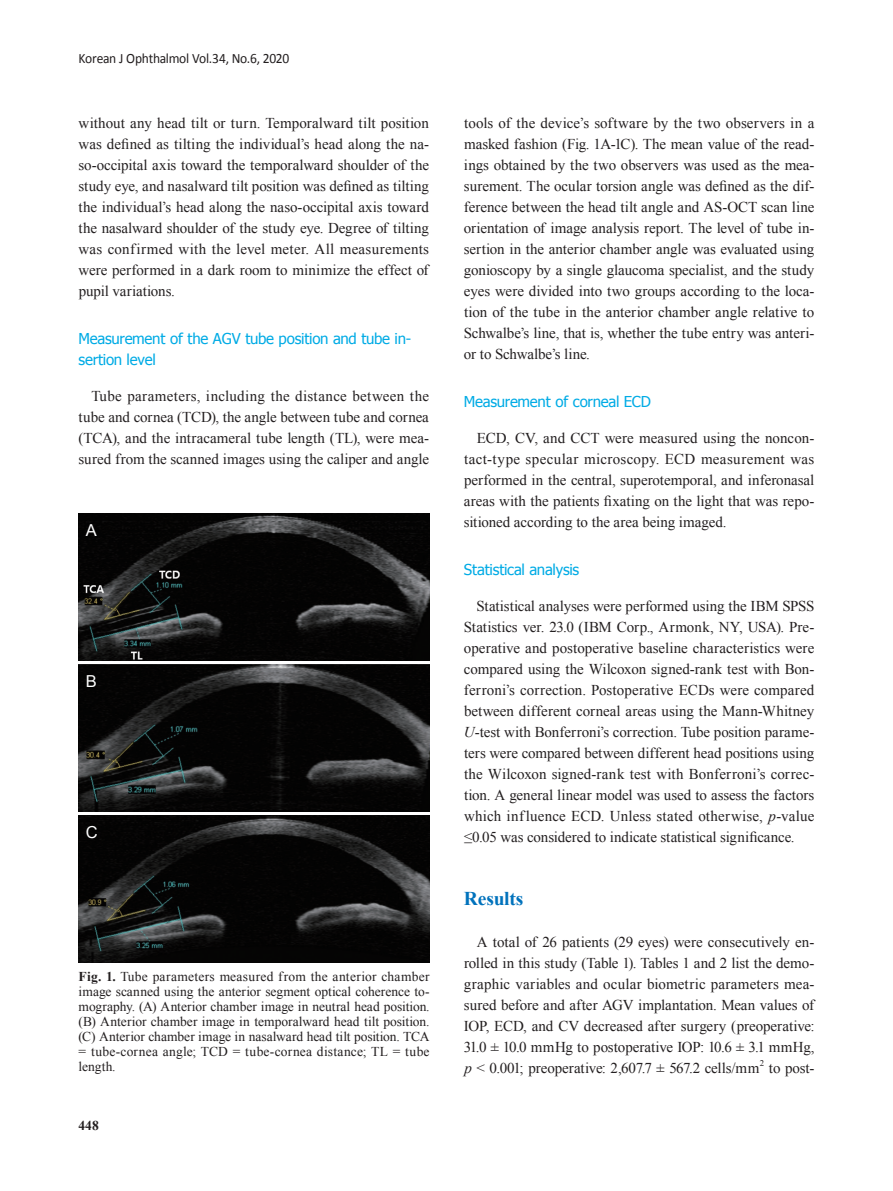
<style>
.page{position:relative;width:893px;height:1191px;background:#fff}
.page>*{position:absolute;margin:0;border:0;box-sizing:border-box;transform-origin:0 0}
.제목1-칼라{font:700 19.5px "Times New Roman";letter-spacing:-.01em;color:#0072bc}
.그림_AB{font:16.5px "Arial";color:#fff}
.본문{font:15px/21px "Times New Roman";letter-spacing:-.005em;color:#231f20;text-align:justify}
.제목2-칼라{font:15px/21px "Tahoma";letter-spacing:-.015em;color:#00abe5}
.t1{font:14.25px "Calibri";letter-spacing:-.02em;color:#231f20;scale:.95 1}
.Fig_설명{font:13.5px/15px "Times New Roman";letter-spacing:.01em;color:#231f20;text-align:justify}
.t2{font:700 13.5px "Times New Roman";color:#231f20}
.본문-2{font:8.7px "Times New Roman";color:#231f20}
.s1{font-weight:700}
.s2{font-style:italic}
</style>
<div class="page">
<img style="left:79px;top:514px;width:350px;height:146px">
<img style="left:79px;top:665px;width:350px;height:146px">
<img style="left:79px;top:816px;width:350px;height:146px">
<p class="t1" style="left:78px;top:49px;width:224px">Korean J Ophthalmol Vol.34, No.6, 2020</p>
<p class="본문" style="left:79px;top:112px;width:352px">without any head tilt or turn. Temporalward tilt position was defined as tilting the individual’s head along the na&shy;so-occipital axis toward the temporalward shoulder of the study eye, and nasalward tilt position was defined as tilting the individual’s head along the naso-occipital axis toward the nasalward shoulder of the study eye. Degree of tilting was confirmed with the level meter. All measurements were performed in a dark room to minimize the effect of pupil variations.</p>
<p class="제목2-칼라" style="left:78px;top:327px;width:334px">Measurement of the AGV tube position and tube in&shy;sertion level</p>
<p class="본문" style="left:79px;top:385px;width:352px;text-indent:13px">Tube parameters, including the distance between the tube and cornea (TCD), the angle between tube and cornea (TCA), and the intracameral tube length (TL), were mea&shy;sured from the scanned images using the caliper and angle</p>
<p class="그림_AB" style="left:86px;top:519px;width:13px">A</p>
<p class="그림_AB" style="left:86px;top:670px;width:13px">B</p>
<p class="그림_AB" style="left:86px;top:821px;width:13px">C</p>
<p class="Fig_설명" style="left:79px;top:968px;width:353px"><span class="s1">Fig. 1.</span> Tube parameters measured from the anterior chamber image scanned using the anterior segment optical coherence to&shy;mography. (A) Anterior chamber image in neutral head position. (B) Anterior chamber image in temporalward head tilt position. (C) Anterior chamber image in nasalward head tilt position. TCA = tube-cornea angle; TCD = tube-cornea distance; TL = tube length.</p>
<p class="t2" style="left:79px;top:1116px;width:22px">448</p>
<p class="본문" style="left:464px;top:112px;width:352px">tools of the device’s software by the two observers in a masked fashion (Fig. 1A-1C). The mean value of the read&shy;ings obtained by the two observers was used as the mea&shy;surement. The ocular torsion angle was defined as the dif&shy;ference between the head tilt angle and AS-OCT scan line orientation of image analysis report. The level of tube in&shy;sertion in the anterior chamber angle was evaluated using gonioscopy by a single glaucoma specialist, and the study eyes were divided into two groups according to the loca&shy;tion of the tube in the anterior chamber angle relative to Schwalbe’s line, that is, whether the tube entry was anteri&shy;or to Schwalbe’s line.</p>
<p class="제목2-칼라" style="left:464px;top:390px;width:189px">Measurement of corneal ECD</p>
<p class="본문" style="left:464px;top:427px;width:352px;text-indent:13px">ECD, CV, and CCT were measured using the noncon&shy;tact-type specular microscopy. ECD measurement was performed in the central, superotemporal, and inferonasal areas with the patients fixating on the light that was repo&shy;sitioned according to the area being imaged.</p>
<p class="제목2-칼라" style="left:464px;top:558px;width:117px">Statistical analysis</p>
<p class="본문" style="left:464px;top:595px;width:352px;text-indent:13px">Statistical analyses were performed using the IBM SPSS Statistics ver. 23.0 (IBM Corp., Armonk, NY, USA). Pre&shy;operative and postoperative baseline characteristics were compared using the Wilcoxon signed-rank test with Bon&shy;ferroni’s correction. Postoperative ECDs were compared between different corneal areas using the Mann-Whitney <span class="s2">U</span>-test with Bonferroni’s correction. Tube position parame&shy;ters were compared between different head positions using the Wilcoxon signed-rank test with Bonferroni’s correc&shy;tion. A general linear model was used to assess the factors which influence ECD. Unless stated otherwise, <span class="s2">p-</span>value ≤0.05 was considered to indicate statistical significance.</p>
<p class="제목1-칼라" style="left:464px;top:884px;width:61px">Results</p>
<p class="본문" style="left:464px;top:931px;width:352px;text-indent:13px">A total of 26 patients (29 eyes) were consecutively en&shy;rolled in this study (Table 1). Tables 1 and 2 list the demo&shy;graphic variables and ocular biometric parameters mea&shy;sured before and after AGV implantation. Mean values of IOP, ECD, and CV decreased after surgery (preoperative:<br>31.0 ± 10.0 mmHg to postoperative IOP: 10.6 ± 3.1 mmHg, <span class="s2">p</span> &lt; 0.001; preoperative: 2,607.7 ± 567.2 cells/mm</p>
<p class="본문-2" style="left:760px;top:1057px;width:6px">2</p>
<p class="본문" style="left:769px;top:1057px;width:47px">to post-</p>
</div>
